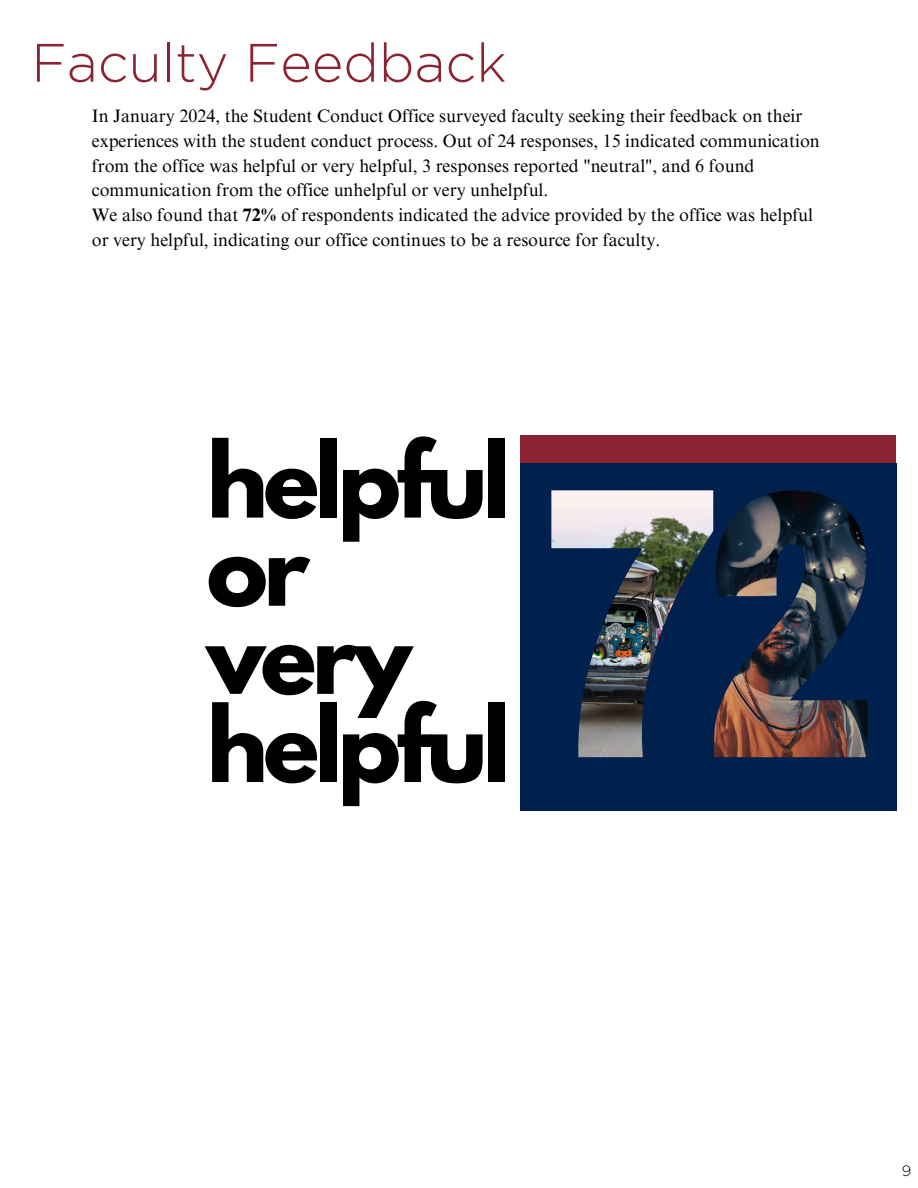
<style>
.page{position:relative;width:918px;height:1188px;background:#fff}
.page>*{position:absolute;margin:0;border:0;box-sizing:border-box;transform-origin:0 0}
.t1{font:700 92.85px/88.2px "League Spartan";letter-spacing:-.05em;color:#000}
.t2{font:300 54px "Gotham";color:#8a2432}
.t3{font:18px/24.8px "Times NRMT Pro";color:#000}
.t4{font:300 15px "Gotham";color:#000}
.s1{font-weight:700}
</style>
<div class="page">
<div style="left:520px;top:435px;width:376px;height:376px;background:#8a2432"></div>
<div style="left:520px;top:463px;width:376px;height:348px;background:#00204e"></div>
<img style="left:551px;top:490px;width:316px;height:267px">
<h1 class="t2" style="left:31px;top:30px;width:477px">Faculty Feedback</h1>
<p class="t3" style="left:92px;top:106px;width:730px">In January 2024, the Student Conduct Office surveyed faculty seeking their feedback on their experiences with the student conduct process. Out of 24 responses, 15 indicated communication from the office was helpful or very helpful, 3 responses reported "neutral", and 6 found communication from the office unhelpful or very unhelpful.</p>
<p class="t3" style="left:92px;top:205px;width:723px">We also found that <span class="s1">72%</span> of respondents indicated the advice provided by the office was helpful or very helpful, indicating our office continues to be a resource for faculty.</p>
<h2 class="t1" style="left:207px;top:448px;width:305px">helpful or very helpful</h2>
<p class="t4" style="left:902px;top:1161px;width:11px">9</p>
</div>
